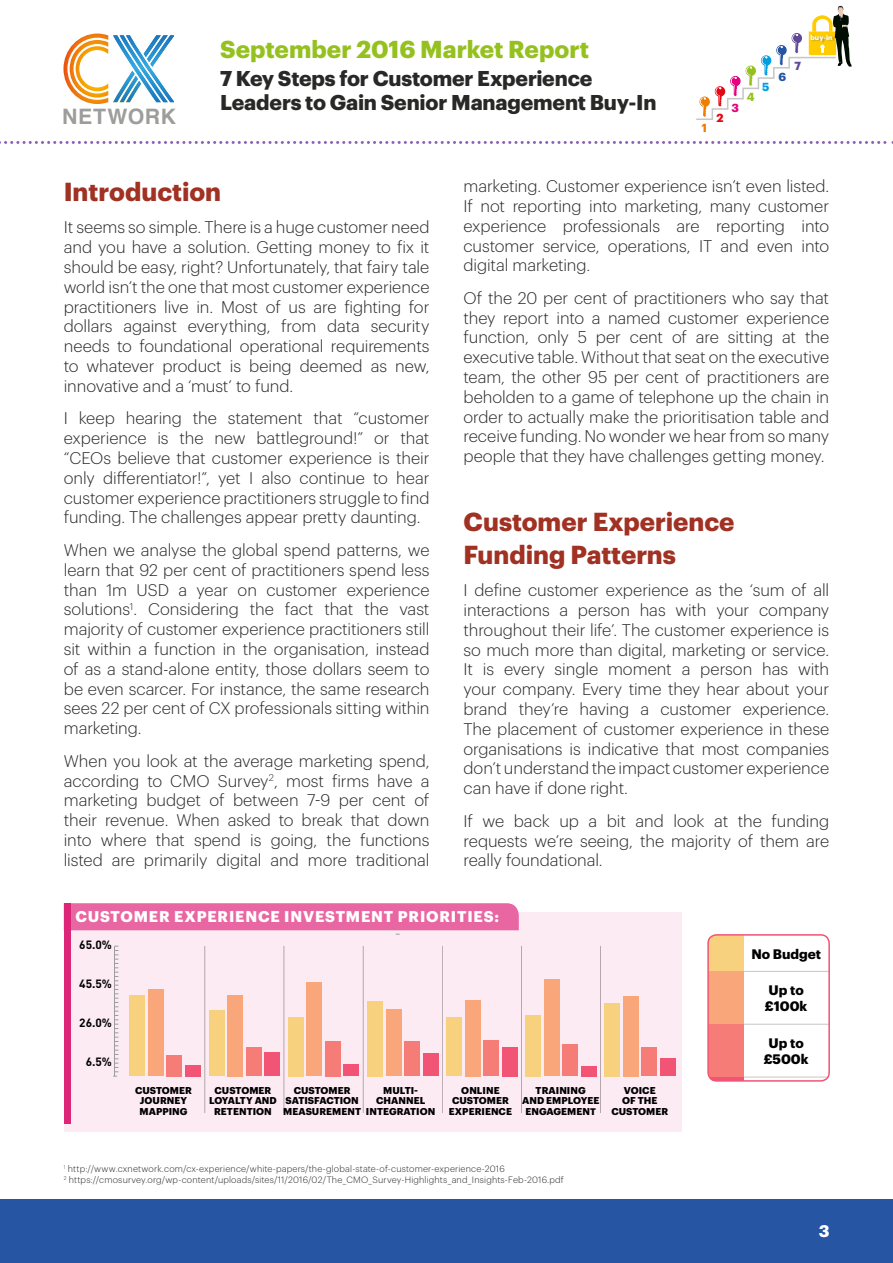
<style>
.page{position:relative;width:893px;height:1263px;background:#fff}
.page>*{position:absolute;margin:0;border:0;box-sizing:border-box;transform-origin:0 0}
.t1{font:700 25.5px/32.4px "Graphik";color:#a03123}
.t2{font:700 24px "Graphik";color:#95c11f}
.t3{font:700 21.3px "Helvetica";letter-spacing:.03em;color:#9d9d9c}
.t4{font:700 21px/24px "Graphik";letter-spacing:-.01em;color:#282827}
.t5{font:300 16.5px/19.8px "Graphik";letter-spacing:-.005em;color:#282827;text-align:justify}
.t6{font:700 16.5px "Graphik";color:#fff}
.t7{font:700 15.3px "Graphik";letter-spacing:.055em;color:#fff}
.t8{font:700 13.5px/16.2px "Graphik";color:#000}
.t9{font:700 11.85px "DIN";color:#000}
.t10{font:700 11.55px "Graphik";color:#ef7d00}
.t11{font:700 11.55px "Graphik";color:#e30613}
.t12{font:700 11.55px "Graphik";color:#e6007d}
.t13{font:700 11.55px "Graphik";color:#95c11f}
.t14{font:700 11.55px "Graphik";color:#009fe3}
.t15{font:700 11.55px "Graphik";color:#2656a3}
.t16{font:700 11.55px "Graphik";color:#604897}
.t17{font:700 9.75px/10.5px "Graphik";letter-spacing:.005em;color:#000;text-align:center}
.t18{font:300 9px/10.5px "Graphik";letter-spacing:.02em;color:#282827}
.t19{font:700 6.9px "Graphik";color:#fff}
.s1{font-size:9.45px}
</style>
<div class="page">
<div style="left:0;top:1200px;width:893px;height:63px;background:#2656a3"></div>
<svg style="left:0;top:141px;width:893px;height:3px"></svg>
<svg style="left:63px;top:34px;width:111px;height:70px"></svg>
<svg style="left:696px;top:6px;width:156px;height:114px"></svg>
<div style="left:64px;top:912px;width:617px;height:220px;background:#fcebf3"></div>
<div style="left:264px;top:1052px;width:16px;height:24px;background:#f15475"></div>
<div style="left:246px;top:1047px;width:16px;height:29px;background:#f67c78"></div>
<div style="left:227px;top:995px;width:16px;height:81px;background:#f9a67a"></div>
<div style="left:209px;top:1010px;width:15px;height:66px;background:#f8d17f"></div>
<div style="left:344px;top:1064px;width:15px;height:12px;background:#f15475"></div>
<div style="left:325px;top:1041px;width:16px;height:35px;background:#f67c78"></div>
<div style="left:306px;top:983px;width:16px;height:93px;background:#f9a67a"></div>
<div style="left:288px;top:1017px;width:16px;height:59px;background:#f8d17f"></div>
<div style="left:423px;top:1053px;width:15px;height:23px;background:#f15475"></div>
<div style="left:404px;top:1042px;width:16px;height:34px;background:#f67c78"></div>
<div style="left:386px;top:1009px;width:15px;height:67px;background:#f9a67a"></div>
<div style="left:367px;top:1001px;width:16px;height:75px;background:#f8d17f"></div>
<div style="left:502px;top:1047px;width:16px;height:29px;background:#f15475"></div>
<div style="left:483px;top:1041px;width:16px;height:35px;background:#f67c78"></div>
<div style="left:465px;top:1000px;width:15px;height:76px;background:#f9a67a"></div>
<div style="left:446px;top:1018px;width:16px;height:58px;background:#f8d17f"></div>
<div style="left:581px;top:1066px;width:16px;height:10px;background:#f15475"></div>
<div style="left:562px;top:1045px;width:16px;height:31px;background:#f67c78"></div>
<div style="left:544px;top:979px;width:16px;height:97px;background:#f9a67a"></div>
<div style="left:525px;top:1015px;width:16px;height:61px;background:#f8d17f"></div>
<div style="left:660px;top:1058px;width:16px;height:18px;background:#f15475"></div>
<div style="left:642px;top:1047px;width:15px;height:29px;background:#f67c78"></div>
<div style="left:623px;top:996px;width:16px;height:80px;background:#f9a67a"></div>
<div style="left:604px;top:1003px;width:16px;height:73px;background:#f8d17f"></div>
<svg style="left:113px;top:946px;width:5px;height:131px"></svg>
<div style="left:185px;top:1065px;width:16px;height:11px;background:#f15475"></div>
<div style="left:166px;top:1055px;width:16px;height:21px;background:#f67c78"></div>
<div style="left:148px;top:989px;width:15px;height:87px;background:#f9a67a"></div>
<div style="left:129px;top:995px;width:16px;height:81px;background:#f8d17f"></div>
<hr style="left:205px;top:946px;width:1px;height:167px;background:#000">
<hr style="left:284px;top:946px;width:1px;height:167px;background:#000">
<hr style="left:363px;top:946px;width:1px;height:167px;background:#000">
<hr style="left:442px;top:946px;width:1px;height:167px;background:#000">
<hr style="left:521px;top:946px;width:1px;height:167px;background:#000">
<hr style="left:600px;top:946px;width:1px;height:167px;background:#000">
<svg style="left:70px;top:903px;width:449px;height:32px;background:#eb7baf"></svg>
<div style="left:64px;top:903px;width:6px;height:221px;background:#dc2678"></div>
<div style="left:708px;top:935px;width:36px;height:36px;background:#f8d17f"></div>
<div style="left:708px;top:971px;width:36px;height:53px;background:#f9a67a"></div>
<div style="left:708px;top:1024px;width:36px;height:53px;background:#f67c78"></div>
<hr style="left:708px;top:1077px;width:36px;height:4px;background:#f15475">
<hr style="left:744px;top:935px;width:85px;height:1px;background:#c6c6c6">
<hr style="left:744px;top:971px;width:85px;height:1px;background:#c6c6c6">
<hr style="left:744px;top:1024px;width:85px;height:1px;background:#c6c6c6">
<hr style="left:744px;top:1077px;width:85px;height:1px;background:#c6c6c6">
<div style="left:707px;top:934px;width:123px;height:148px;border:2px solid #f15475;border-radius:9px"></div>
<p class="t3" style="left:62px;top:99px;width:115px">NETWORK</p>
<h2 class="t2" style="left:220px;top:30px;width:370px">September 2016 Market Report</h2>
<p class="t4" style="left:220px;top:64px;width:438px">7 Key Steps for Customer Experience<br>Leaders to Gain Senior Management Buy-In</p>
<p class="t10" style="left:702px;top:119px;width:7px">1</p>
<p class="t11" style="left:716px;top:109px;width:9px">2</p>
<p class="t12" style="left:732px;top:99px;width:9px">3</p>
<p class="t13" style="left:747px;top:88px;width:9px">4</p>
<p class="t14" style="left:762px;top:78px;width:9px">5</p>
<p class="t15" style="left:778px;top:68px;width:9px">6</p>
<p class="t16" style="left:794px;top:57px;width:8px">7</p>
<p class="t19" style="left:810px;top:32px;width:24px">buy-in</p>
<h1 class="t1" style="left:64px;top:173px;width:159px">Introduction</h1>
<p class="t5" style="left:64px;top:216px;width:367px">It seems so simple. There is a huge customer need and you have a solution. Getting money to fix it should be easy, right? Unfortunately, that fairy tale world isn’t the one that most customer experience practitioners live in. Most of us are fighting for dollars against everything, from data security needs to foundational operational requirements to whatever product is being deemed as new, innovative and a ‘must’ to fund.</p>
<p class="t5" style="left:64px;top:407px;width:367px">I keep hearing the statement that “customer experience is the new battleground!” or that “CEOs believe that customer experience is their only differentiator!”, yet I also continue to hear customer experience practitioners struggle to find funding. The challenges appear pretty daunting.</p>
<p class="t5" style="left:64px;top:539px;width:367px">When we analyse the global spend patterns, we learn that 92 per cent of practitioners spend less than 1m USD a year on customer experience solutions<sup>1</sup>. Considering the fact that the vast majority of customer experience practitioners still sit within a function in the organisation, instead of as a stand-alone entity, those dollars seem to be even scarcer. For instance, the same research sees 22 per cent of CX professionals sitting within marketing.</p>
<p class="t5" style="left:64px;top:750px;width:367px">When you look at the average marketing spend, according to CMO Survey<sup>2</sup>, most firms have a marketing budget of between 7-9 per cent of their revenue. When asked to break that down into where that spend is going, the functions listed are primarily digital and more traditional</p>
<p class="t5" style="left:463px;top:175px;width:367px">marketing. Customer experience isn’t even listed.<br>If not reporting into marketing, many customer experience professionals are reporting into customer service, operations, IT and even into digital marketing.</p>
<p class="t5" style="left:463px;top:287px;width:367px">Of the 20 per cent of practitioners who say that they report into a named customer experience function, only 5 per cent of are sitting at the executive table. Without that seat on the executive team, the other 95 per cent of practitioners are beholden to a game of telephone up the chain in order to actually make the prioritisation table and receive funding. No wonder we hear from so many people that they have challenges getting money.</p>
<h1 class="t1" style="left:463px;top:503px;width:272px">Customer Experience<br>Funding Patterns</h1>
<p class="t5" style="left:463px;top:579px;width:367px">I define customer experience as the ‘sum of all interactions a person has with your company throughout their life’. The customer experience is so much more than digital, marketing or service.<br>It is every single moment a person has with your company. Every time they hear about your brand they’re having a customer experience.<br>The placement of customer experience in these organisations is indicative that most companies don’t understand the impact customer experience can have if done right.</p>
<p class="t5" style="left:463px;top:809px;width:367px">If we back up a bit and look at the funding requests we’re seeing, the majority of them are really foundational.</p>
<p class="t7" style="left:75px;top:905px;width:425px">CUSTOMER EXPERIENCE INVESTMENT PRIORITIES:</p>
<p class="t9" style="left:79px;top:937px;width:34px">65.0%</p>
<p class="t9" style="left:79px;top:976px;width:34px">45.5%</p>
<p class="t9" style="left:79px;top:1015px;width:34px">26.0%</p>
<p class="t9" style="left:86px;top:1054px;width:28px">6.5%</p>
<p class="t17" style="left:135px;top:1084px;width:58px">CUSTOMER<br>JOURNEY<br>MAPPING</p>
<p class="t17" style="left:209px;top:1084px;width:69px">CUSTOMER<br>LOYALTY AND<br>RETENTION</p>
<p class="t17" style="left:283px;top:1084px;width:79px">CUSTOMER<br>SATISFACTION<br>MEASUREMENT</p>
<p class="t17" style="left:366px;top:1084px;width:71px">MULTI-<br>CHANNEL<br>INTEGRATION</p>
<p class="t17" style="left:449px;top:1084px;width:65px">ONLINE<br>CUSTOMER<br>EXPERIENCE</p>
<p class="t17" style="left:522px;top:1084px;width:79px">TRAINING<br>AND EMPLOYEE<br>ENGAGEMEN<span class="s1">T</span></p>
<p class="t17" style="left:611px;top:1084px;width:58px">VOICE<br>OF THE<br>CUSTOMER</p>
<p class="t18" style="left:64px;top:1163px;width:502px"><sup>1</sup> http://www.cxnetwork.com/cx-experience/white-papers/the-global-state-of-customer-experience-2016<br><sup>2</sup> https://cmosurvey.org/wp-content/uploads/sites/11/2016/02/The_CMO_Survey-Highlights_and_Insights-Feb-2016.pdf</p>
<p class="t8" style="left:751px;top:944px;width:71px">No Budget</p>
<p class="t8" style="left:765px;top:981px;width:44px">Up to £100k</p>
<p class="t8" style="left:764px;top:1034px;width:46px;text-align:center">Up to £500k</p>
<p class="t6" style="left:819px;top:1218px;width:12px">3</p>
</div>
